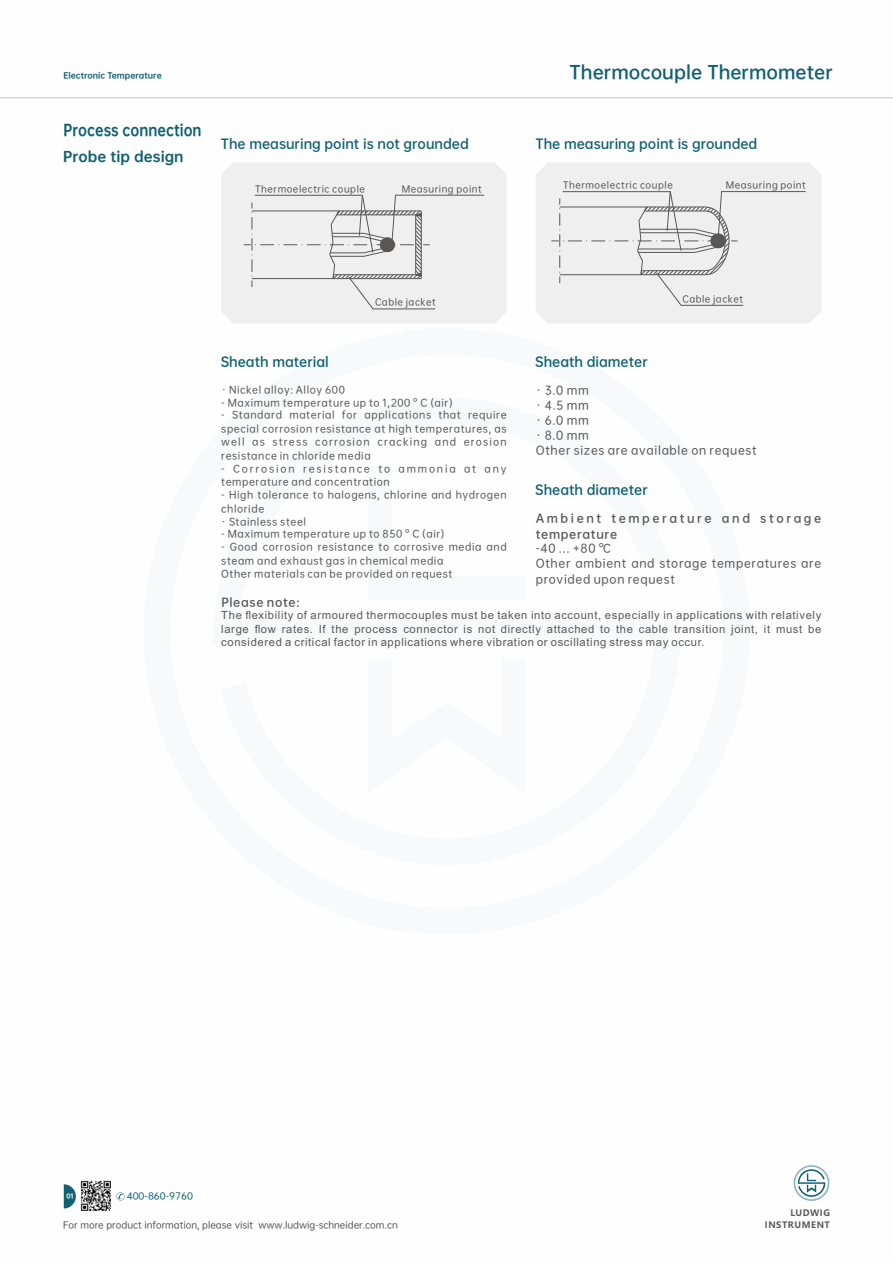
<style>
.page{position:relative;width:893px;height:1263px;background:#fff}
.page>*{position:absolute;margin:0;border:0;box-sizing:border-box;transform-origin:0 0}
.t1{font:17.55px "OPPO Sans B";color:#116073}
.t2{font:15px "OPPO Sans H";color:#116073;scale:.86 1}
.t3{font:13.5px "OPPO Sans H";color:#116073}
.t4{font:12.75px "OPPO Sans B";color:#116073}
.t5{font:11.25px/13.2px "Arial";letter-spacing:.055em;color:#595857;text-align:justify}
.t6{font:11.25px/14.9px "OPPO Sans M";letter-spacing:.06em;color:#595857}
.t7{font:11.25px/15.6px "OPPO Sans B";letter-spacing:.225em;color:#595857}
.t8{font:11.25px "OPPO Sans B";letter-spacing:.06em;color:#595857}
.t9{font:9.75px/13.5px "OPPO Sans M";letter-spacing:.06em;color:#595857}
.t10{font:9.75px/13.5px "OPPO Sans M";letter-spacing:.185em;color:#595857}
.t11{font:9px "OPPO Sans M";letter-spacing:.06em;color:#595857}
.t12{font:9px "OPPO Sans M";color:#595857}
.t13{font:9px "OPPO Sans M";color:#116073;scale:1.04 1}
.t14{font:700 8.7px/11.4px "Microsoft Ya Hei";letter-spacing:.06em;color:#595857;text-align:right}
.t15{font:7.8px "OPPO Sans H";color:#116073}
.t16{font:6px "OPPO Sans H";color:#fff}
</style>
<div class="page">
<hr style="left:0;top:97px;width:893px;height:1px;background:#c9cacb">
<div style="left:221px;top:163px;width:286px;height:160px;background:#efeff0"></div>
<div style="left:536px;top:163px;width:285px;height:160px;background:#efeff0"></div>
<hr style="left:373px;top:309px;width:62px;height:1px;background:#595857">
<hr style="left:395px;top:195px;width:89px;height:1px;background:#595857">
<svg style="left:243px;top:194px;width:187px;height:116px"></svg>
<hr style="left:721px;top:191px;width:85px;height:1px;background:#595857">
<hr style="left:681px;top:305px;width:62px;height:1px;background:#595857">
<svg style="left:551px;top:191px;width:186px;height:115px"></svg>
<hr style="left:563px;top:191px;width:107px;height:1px;background:#595857">
<svg style="left:64px;top:1184px;width:12px;height:24px"></svg>
<img style="left:81px;top:1181px;width:30px;height:30px">
<svg style="left:116px;top:1192px;width:9px;height:8px"></svg>
<svg style="left:794px;top:1165px;width:35px;height:36px"></svg>
<p class="t15" style="left:63px;top:72px;width:100px">Electronic Temperature</p>
<h1 class="t1" style="left:570px;top:63px;width:265px">Thermocouple Thermometer</h1>
<h2 class="t2" style="left:63px;top:122px;width:162px">Process connection</h2>
<h3 class="t3" style="left:63px;top:149px;width:122px">Probe tip design</h3>
<h3 class="t4" style="left:221px;top:137px;width:250px">The measuring point is not grounded</h3>
<p class="t11" style="left:255px;top:184px;width:111px">Thermoelectric couple</p>
<p class="t11" style="left:402px;top:184px;width:82px">Measuring point</p>
<h3 class="t4" style="left:535px;top:137px;width:223px">The measuring point is grounded</h3>
<p class="t11" style="left:563px;top:180px;width:111px">Thermoelectric couple</p>
<p class="t11" style="left:726px;top:180px;width:82px">Measuring point</p>
<h3 class="t4" style="left:221px;top:355px;width:109px">Sheath material</h3>
<p class="t9" style="left:221px;top:383px;width:125px">· Nickel alloy: Alloy 600</p>
<p class="t11" style="left:375px;top:298px;width:62px">Cable jacket</p>
<p class="t9" style="left:221px;top:395px;width:233px">- Maximum temperature up to 1,200 ° C (air)</p>
<p class="t9" style="left:221px;top:408px;width:287px;text-align:justify">- Standard material for applications that require special corrosion resistance at high temperatures, as well as stress corrosion cracking and erosion resistance in chloride media</p>
<p class="t10" style="left:221px;top:462px;width:287px">- Corrosion resistance to ammonia at any temperature and concentration</p>
<p class="t9" style="left:221px;top:488px;width:287px">- High tolerance to halogens, chlorine and hydrogen chloride</p>
<p class="t9" style="left:221px;top:514px;width:86px">· Stainless steel</p>
<p class="t9" style="left:221px;top:527px;width:225px">- Maximum temperature up to 850 ° C (air)</p>
<p class="t9" style="left:221px;top:540px;width:287px">- Good corrosion resistance to corrosive media and steam and exhaust gas in chemical media</p>
<p class="t9" style="left:221px;top:566px;width:233px">Other materials can be provided on request</p>
<p class="t11" style="left:682px;top:294px;width:62px">Cable jacket</p>
<h3 class="t4" style="left:535px;top:355px;width:114px">Sheath diameter</h3>
<p class="t6" style="left:536px;top:383px;width:55px">· 3.0 mm</p>
<p class="t6" style="left:536px;top:427px;width:222px">· 8.0 mm<br>Other sizes are available on request</p>
<p class="t6" style="left:536px;top:398px;width:55px">· 4.5 mm · 6.0 mm</p>
<h3 class="t4" style="left:535px;top:483px;width:114px">Sheath diameter</h3>
<p class="t7" style="left:536px;top:510px;width:287px">Ambient temperature and storage temperature</p>
<p class="t6" style="left:536px;top:541px;width:287px">-40 ... +80 ℃<br>Other ambient and storage temperatures are provided upon request</p>
<p class="t8" style="left:221px;top:596px;width:80px">Please note:</p>
<p class="t5" style="left:221px;top:610px;width:601px">The flexibility of armoured thermocouples must be taken into account, especially in applications with relatively large flow rates. If the process connector is not directly attached to the cable transition joint, it must be considered a critical factor in applications where vibration or oscillating stress may occur.</p>
<p class="t13" style="left:127px;top:1192px;width:65px">400-860-9760</p>
<p class="t16" style="left:67px;top:1193px;width:9px">01</p>
<p class="t12" style="left:63px;top:1220px;width:336px">For more product information, please visit www.ludwig-schneider.com.cn</p>
<p class="t14" style="left:765px;top:1208px;width:67px">LUDWIG<br>INSTRUMENT</p>
</div>
